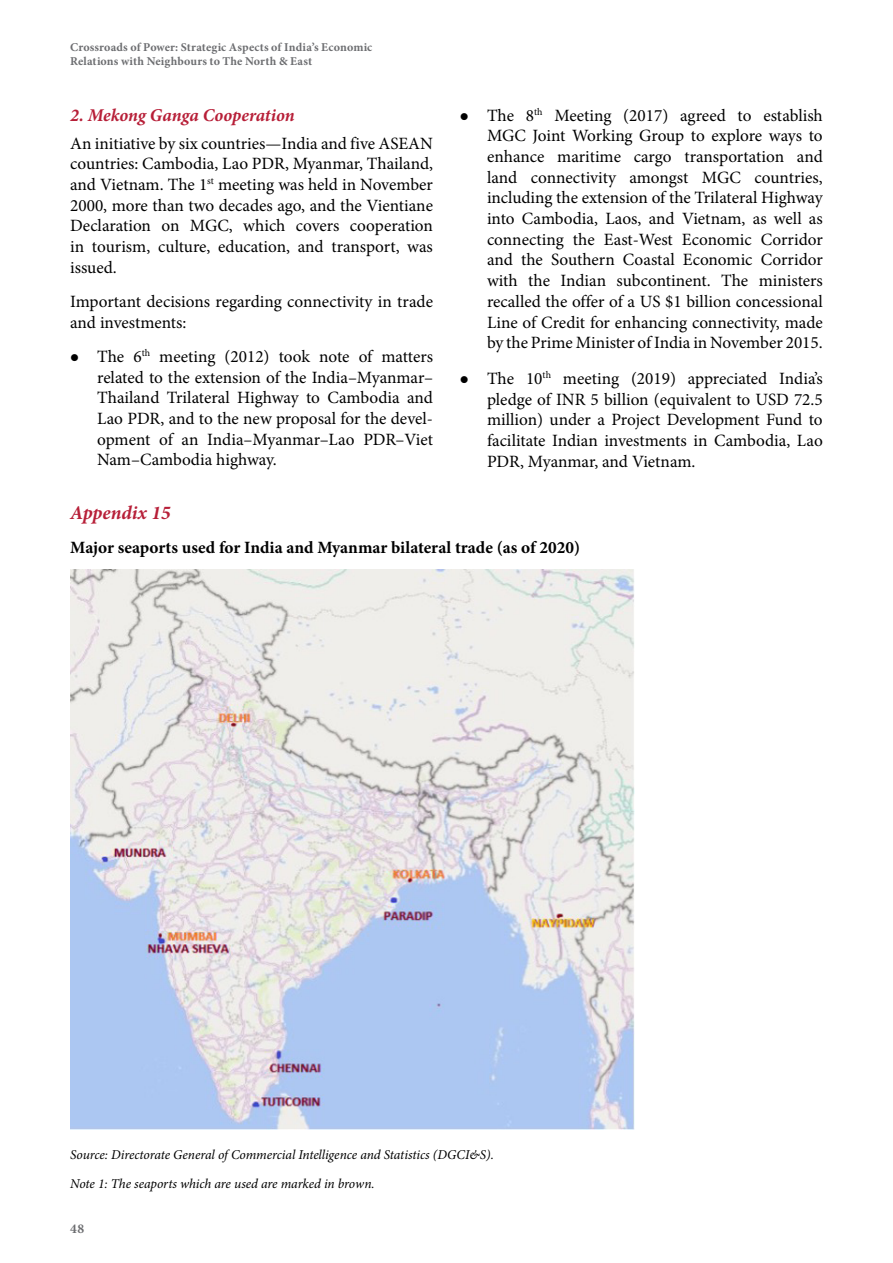
<style>
.page{position:relative;width:893px;height:1263px;background:#fff}
.page>*{position:absolute;margin:0;border:0;box-sizing:border-box;transform-origin:0 0}
.t1{font:italic 700 19.5px "Minion Pro";color:#b71f38}
.t2{font:italic 700 18px "Minion Pro";letter-spacing:-.005em;color:#b71f38}
.t3{font:17.25px/20.7px "Minion Pro";color:#000;text-align:justify}
.t4{font:700 17.25px "Minion Pro";color:#000}
.t5{font:italic 13.5px "Minion Pro";letter-spacing:-.01em;color:#000}
.t6{font:700 13.5px "Minion Pro";color:#6d6e71}
.t7{font:700 12px/14.4px "Minion Pro";letter-spacing:.01em;color:#6d6e71}
</style>
<div class="page">
<img style="left:70px;top:570px;width:565px;height:559px">
<p class="t7" style="left:70px;top:40px;width:304px">Crossroads of Power: Strategic Aspects of India’s Economic<br>Relations with Neighbours to The North &amp; East</p>
<p class="t2" style="left:70px;top:103px;width:226px">2. Mekong Ganga Cooperation</p>
<p class="t3" style="left:70px;top:133px;width:364px">An initiative by six countries—India and five ASEAN countries: Cambodia, Lao PDR, Myanmar, Thailand, and Vietnam. The 1<sup>st</sup> meeting was held in November 2000, more than two decades ago, and the Vientiane Declaration on MGC, which covers cooperation in tourism, culture, education, and transport, was issued.</p>
<p class="t3" style="left:70px;top:291px;width:364px">Important decisions regarding connectivity in trade and investments:</p>
<p class="t3" style="left:97px;top:346px;width:337px">The 6<sup>th</sup> meeting (2012) took note of matters related to the extension of the India–Myanmar– Thailand Trilateral Highway to Cambodia and Lao PDR, and to the new proposal for the devel&shy;opment of an India–Myanmar–Lao PDR–Viet Nam–Cambodia highway.</p>
<p class="t3" style="left:487px;top:105px;width:337px">The 8<sup>th</sup> Meeting (2017) agreed to establish MGC Joint Working Group to explore ways to enhance maritime cargo transportation and land connectivity amongst MGC countries, including the extension of the Trilateral Highway into Cambodia, Laos, and Vietnam, as well as connecting the East-West Economic Corridor and the Southern Coastal Economic Corridor with the Indian subcontinent. The ministers recalled the offer of a US $1 billion concessional Line of Credit for enhancing connectivity, made by the Prime Minister of India in November 2015.</p>
<p class="t3" style="left:487px;top:368px;width:337px">The 10<sup>th</sup> meeting (2019) appreciated India’s pledge of INR 5 billion (equivalent to USD 72.5 million) under a Project Development Fund to facilitate Indian investments in Cambodia, Lao PDR, Myanmar, and Vietnam.</p>
<p class="t1" style="left:70px;top:499px;width:102px">Appendix 15</p>
<p class="t4" style="left:70px;top:535px;width:511px">Major seaports used for India and Myanmar bilateral trade (as of 2020)</p>
<p class="t5" style="left:70px;top:1145px;width:425px">Source: Directorate General of Commercial Intelligence and Statistics (DGCI&amp;S).</p>
<p class="t5" style="left:70px;top:1175px;width:306px">Note 1: The seaports which are used are marked in brown.</p>
<p class="t6" style="left:70px;top:1219px;width:15px">48</p>
</div>
